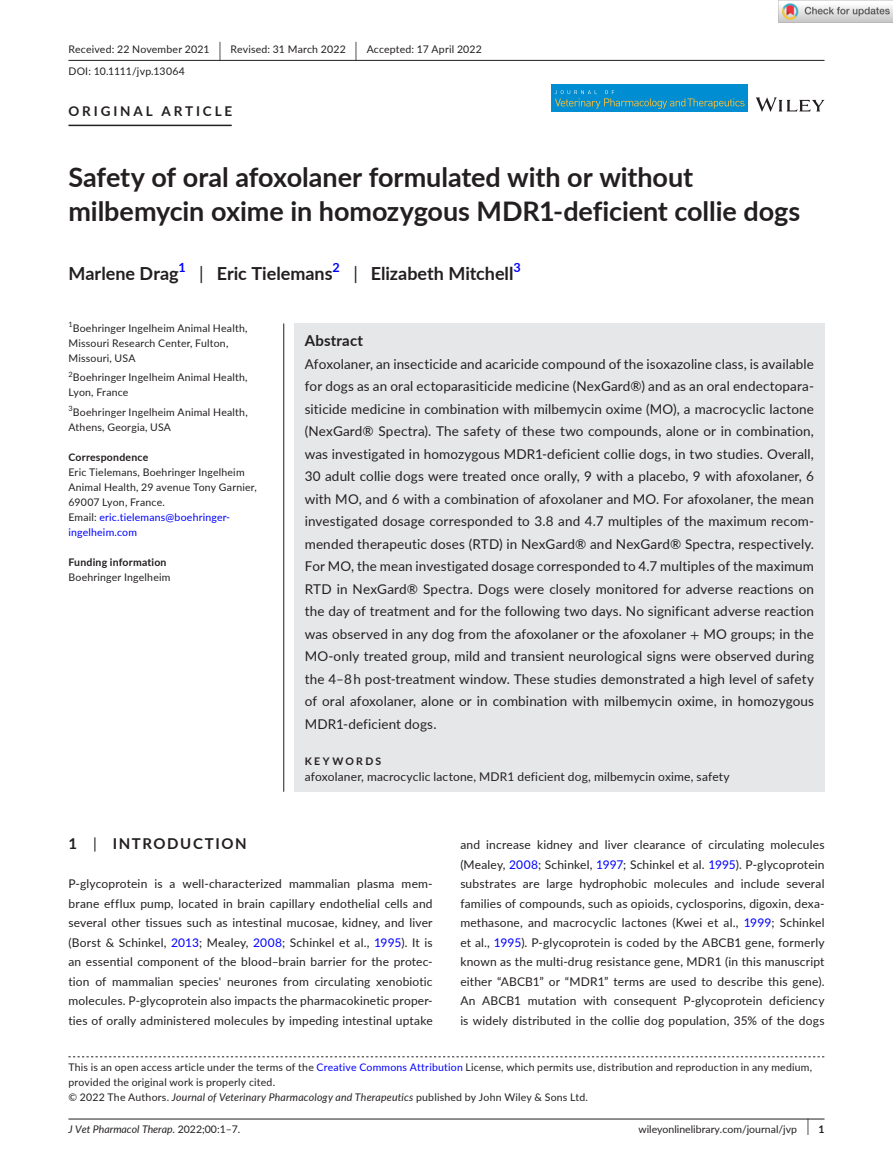
<style>
.page{position:relative;width:893px;height:1174px;background:#fff}
.page>*{position:absolute;margin:0;border:0;box-sizing:border-box;transform-origin:0 0}
.t1{font:700 27px/34.5px "Lato";letter-spacing:-.005em;color:#231f20}
.t2{font:700 18px "Lato";color:#231f20}
.t3{font:700 15px "Lato";letter-spacing:.1em;color:#231f20}
.t4{font:700 15px "Lato";letter-spacing:.015em;color:#231f20}
.t5{font:13.5px/22.5px "Lato";letter-spacing:.01em;color:#231f20;text-align:justify}
.t6{font:700 13.5px "Lato";letter-spacing:.215em;color:#231f20}
.t7{font:700 12.6px "Lato";color:#00f}
.t8{font:12px/19.5px "Lato";letter-spacing:.015em;color:#231f20;text-align:justify}
.t9{font:10.5px/15px "Lato";letter-spacing:.02em;color:#231f20}
.t10{font:10.5px "Lato";color:#231f20}
.t11{font:italic 10.5px "Lato";color:#231f20}
.t12{font:700 10.5px "Lato";letter-spacing:.02em;color:#231f20}
.t13{font:700 10.5px "Lato";letter-spacing:.22em;color:#231f20}
.t14{font:7.35px "Lato";color:#231f20}
.s1{font-size:19.65px}
.s2{font-weight:400}
.s3{color:#00f}
.s4{font-family:"STIX"}
.s5{font-style:italic}
.s6{font-style:normal}
.s7{font-size:17.4px}
.s8{font-weight:700}
</style>
<div class="page">
<hr style="left:68px;top:1118px;width:756px;height:1px;background:#231f20">
<svg style="left:756px;top:97px;width:68px;height:15px"></svg>
<div style="left:552px;top:84px;width:196px;height:28px;background:#008dd1"></div>
<svg style="left:555px;top:90px;width:189px;height:19px"></svg>
<hr style="left:68px;top:60px;width:756px;height:1px;background:#231f20">
<hr style="left:68px;top:125px;width:164px;height:1px;background:#231f20">
<div style="left:294px;top:323px;width:530px;height:468px;background:#e6e7e9"></div>
<hr style="left:283px;top:323px;width:1px;height:468px;background:#231f20">
<svg style="left:68px;top:1056px;width:756px;height:1px"></svg>
<img style="left:779px;top:0;width:114px;height:23px">
<p class="t9" style="left:68px;top:38px;width:415px;line-height:21.8px">Received: 22 November 2021 <span class="s1">|</span> Revised: 31 March 2022 <span class="s1">|</span> Accepted: 17 April 2022<br>DOI: 10.1111/jvp.13064</p>
<p class="t6" style="left:68px;top:101px;width:165px">ORIGINAL ARTICLE</p>
<h1 class="t1" style="left:68px;top:159px;width:733px">Safety of oral afoxolaner formulated with or without milbemycin oxime in homozygous MDR1-deficient collie dogs</h1>
<h2 class="t2" style="left:68px;top:260px;width:112px">Marlene Drag</h2>
<p class="t7" style="left:178px;top:258px;width:9px">1</p>
<h2 class="t2" style="left:199px;top:260px;width:135px"><span class="s2">|</span> Eric Tielemans</h2>
<p class="t7" style="left:332px;top:258px;width:9px">2</p>
<h2 class="t2" style="left:353px;top:260px;width:162px"><span class="s2">|</span> Elizabeth Mitchell</h2>
<p class="t7" style="left:513px;top:258px;width:9px">3</p>
<p class="t14" style="left:68px;top:319px;width:6px">1</p>
<p class="t9" style="left:68px;top:320px;width:181px;text-indent:4px">Boehringer Ingelheim Animal Health,<br>Missouri Research Center, Fulton,<br>Missouri, USA</p>
<p class="t14" style="left:68px;top:369px;width:6px">2</p>
<p class="t9" style="left:68px;top:370px;width:181px;text-indent:4px">Boehringer Ingelheim Animal Health,<br>Lyon, France</p>
<p class="t9" style="left:68px;top:404px;width:181px"><sup>3</sup>Boehringer Ingelheim Animal Health,<br>Athens, Georgia, USA</p>
<p class="t12" style="left:68px;top:449px;width:81px">Correspondence</p>
<p class="t9" style="left:68px;top:464px;width:190px">Eric Tielemans, Boehringer Ingelheim<br>Animal Health, 29 avenue Tony Garnier,<br>69007 Lyon, France.<br>Email: <span class="s3">eric.tielemans@boehringer&shy;ingelheim.com</span></p>
<p class="t12" style="left:68px;top:554px;width:100px">Funding information</p>
<p class="t9" style="left:68px;top:569px;width:103px">Boehringer Ingelheim</p>
<p class="t4" style="left:305px;top:329px;width:60px">Abstract</p>
<p class="t5" style="left:305px;top:352px;width:511px">Afoxolaner, an insecticide and acaricide compound of the isoxazoline class, is available for dogs as an oral ectoparasiticide medicine (NexGard®) and as an oral endectopara&shy;siticide medicine in combination with milbemycin oxime (MO), a macrocyclic lactone (NexGard® Spectra). The safety of these two compounds, alone or in combination, was investigated in homozygous MDR1-deficient collie dogs, in two studies. Overall, 30 adult collie dogs were treated once orally, 9 with a placebo, 9 with afoxolaner, 6 with MO, and 6 with a combination of afoxolaner and MO. For afoxolaner, the mean investigated dosage corresponded to 3.8 and 4.7 multiples of the maximum recom&shy;mended therapeutic doses (RTD) in NexGard® and NexGard® Spectra, respectively.<br>For MO, the mean investigated dosage corresponded to 4.7 multiples of the maximum RTD in NexGard® Spectra. Dogs were closely monitored for adverse reactions on the day of treatment and for the following two days. No significant adverse reaction was observed in any dog from the afoxolaner or the afoxolaner <span class="s4">+</span> MO groups; in the MO-only treated group, mild and transient neurological signs were observed during the 4–8 h post-treatment window. These studies demonstrated a high level of safety of oral afoxolaner, alone or in combination with milbemycin oxime, in homozygous MDR1-deficient dogs.</p>
<p class="t13" style="left:305px;top:753px;width:78px">KEYWORDS</p>
<p class="t8" style="left:305px;top:766px;width:427px">afoxolaner, macrocyclic lactone, MDR1 deficient dog, milbemycin oxime, safety</p>
<p class="t3" style="left:68px;top:833px;width:180px">1 <span class="s2">|</span> INTRODUCTION</p>
<p class="t8" style="left:68px;top:873px;width:366px">P-glycoprotein is a well-characterized mammalian plasma mem&shy;brane efflux pump, located in brain capillary endothelial cells and several other tissues such as intestinal mucosae, kidney, and liver (Borst &amp; Schinkel, <span class="s3">2013</span>; Mealey, <span class="s3">2008</span>; Schinkel et al., <span class="s3">1995</span>). It is an essential component of the blood–brain barrier for the protec&shy;tion of mammalian species' neurones from circulating xenobiotic molecules. P-glycoprotein also impacts the pharmacokinetic proper&shy;ties of orally administered molecules by impeding intestinal uptake</p>
<p class="t8" style="left:460px;top:834px;width:366px">and increase kidney and liver clearance of circulating molecules (Mealey, <span class="s3">2008</span>; Schinkel, <span class="s3">1997</span>; Schinkel et al. <span class="s3">1995</span>). P-glycoprotein substrates are large hydrophobic molecules and include several families of compounds, such as opioids, cyclosporins, digoxin, dexa&shy;methasone, and macrocyclic lactones (Kwei et al., <span class="s3">1999</span>; Schinkel et al., <span class="s3">1995</span>). P-glycoprotein is coded by the ABCB1 gene, formerly known as the multi-drug resistance gene, MDR1 (in this manuscript either “ABCB1” or “MDR1” terms are used to describe this gene).<br>An ABCB1 mutation with consequent P-glycoprotein deficiency is widely distributed in the collie dog population, 35% of the dogs</p>
<p class="t9" style="left:68px;top:1059px;width:745px">This is an open access article under the terms of the <span class="s3">Creative Commons Attribution</span> License, which permits use, distribution and reproduction in any medium, provided the original work is properly cited.<br>© 2022 The Authors. <span class="s5">Journal of Veterinary Pharmacology and Therapeutics</span> published by John Wiley &amp; Sons Ltd.</p>
<p class="t11" style="left:68px;top:1121px;width:173px">J Vet Pharmacol Therap. <span class="s6">2022;00:1–7.</span></p>
<p class="t10" style="left:638px;top:1121px;width:188px">wileyonlinelibrary.com/journal/jvp <span class="s7">|</span> <span class="s8">1</span></p>
</div>
